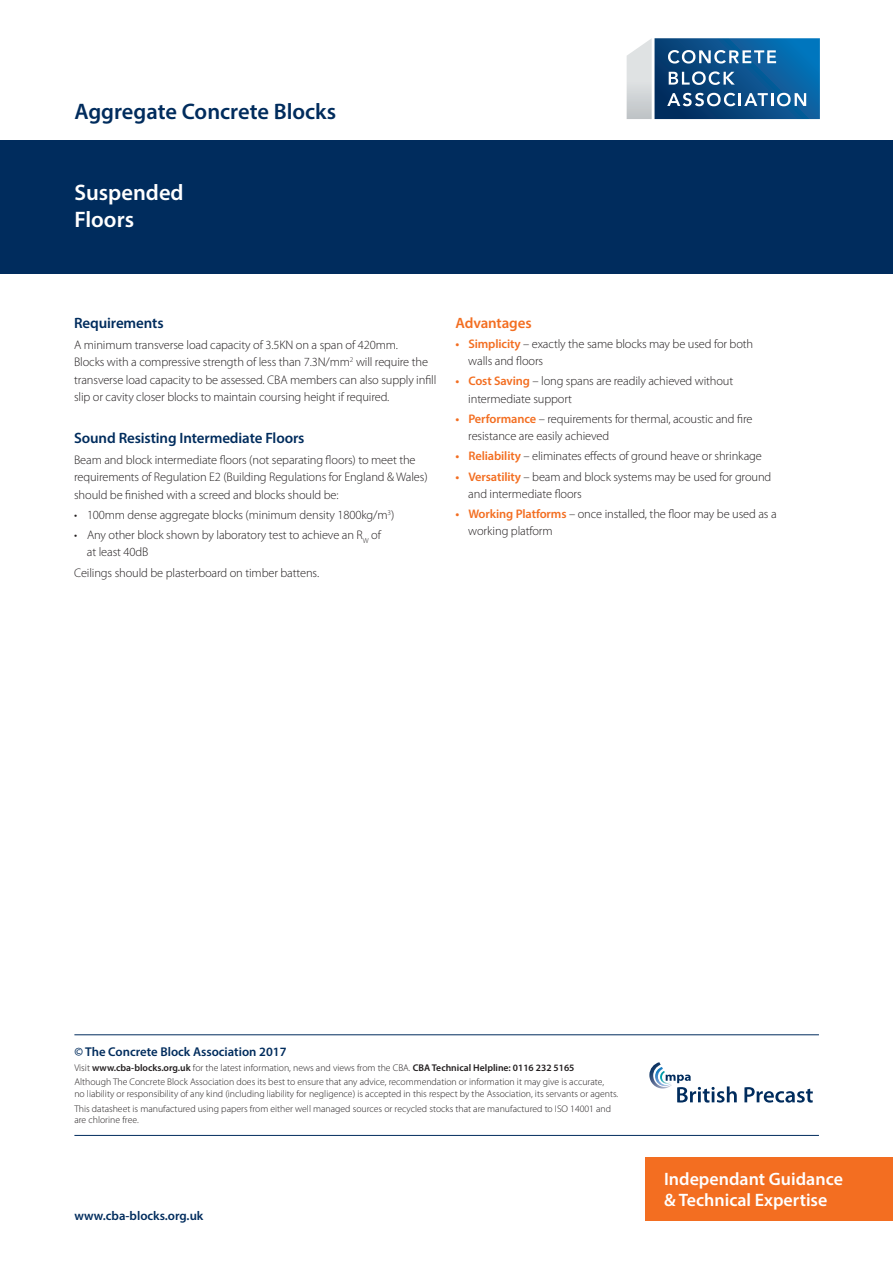
<style>
.page{position:relative;width:893px;height:1263px;background:#fff}
.page>*{position:absolute;margin:0;border:0;box-sizing:border-box;transform-origin:0 0}
.t1{font:600 22.5px "Myriad Pro";color:#002c5d}
.t2{font:600 22.5px/27px "Myriad Pro";color:#fff}
.t3{font:600 18px/21.6px "Myriad Pro";color:#fff}
.t4{font:600 15px "Myriad Pro";letter-spacing:-.01em;color:#002c5d}
.t5{font:600 15px "Myriad Pro";letter-spacing:-.01em;color:#f36e21}
.t6{font:600 12.75px "Myriad Pro";color:#002c5d}
.t7{font:300 12.45px/20.2px "Myriad Pro";letter-spacing:-.01em;color:#231f20}
.t8{font:600 12.45px "Myriad Pro";color:#f36e21}
.t9{font:300 9.75px/14.7px "Myriad Pro";color:#231f20}
.t10{font:300 7.2px "Myriad Pro";color:#231f20}
.s1{font-weight:600;color:#f36e21}
.s2{font-weight:600}
</style>
<div class="page">
<div style="left:0;top:140px;width:893px;height:133px;background:#002c5d"></div>
<div style="left:645px;top:1157px;width:248px;height:63px;background:#f36e21"></div>
<svg style="left:627px;top:38px;width:193px;height:81px;background:#3f76a3"></svg>
<hr style="left:74px;top:1034px;width:745px;height:1px;background:#002c5d">
<hr style="left:74px;top:1135px;width:745px;height:1px;background:#002c5d">
<svg style="left:649px;top:1062px;width:88px;height:40px"></svg>
<svg style="left:744px;top:1087px;width:69px;height:15px"></svg>
<h1 class="t1" style="left:74px;top:97px;width:263px">Aggregate Concrete Blocks</h1>
<h1 class="t2" style="left:74px;top:178px;width:111px">Suspended<br>Floors</h1>
<p class="t4" style="left:74px;top:313px;width:91px">Requirements</p>
<p class="t7" style="left:74px;top:335px;width:325px">A minimum transverse load capacity of 3.5KN on a span of 420mm.</p>
<p class="t10" style="left:350px;top:356px;width:5px">2</p>
<p class="t7" style="left:74px;top:352px;width:277px">Blocks with a compressive strength of less than 7.3N/mm</p>
<p class="t7" style="left:74px;top:354px;width:364px;line-height:17.2px;text-indent:282px">will require the transverse load capacity to be assessed. CBA members can also supply infill slip or cavity closer blocks to maintain coursing height if required.</p>
<p class="t4" style="left:74px;top:428px;width:232px">Sound Resisting Intermediate Floors</p>
<p class="t7" style="left:74px;top:452px;width:355px;line-height:17.2px">Beam and block intermediate floors (not separating floors) to meet the requirements of Regulation 2E (Building Regulations for England &amp; Wales( should be finished with a screed and blocks should be:</p>
<p class="t10" style="left:388px;top:508px;width:5px">3</p>
<p class="t7" style="left:87px;top:505px;width:309px">100mm dense aggregate blocks (minimum density 1800kg m/ (</p>
<p class="t7" style="left:74px;top:505px;width:5px">•</p>
<p class="t5" style="left:456px;top:313px;width:78px">Advantages</p>
<p class="t7" style="left:468px;top:334px;width:286px"><span class="s1">Simplicity</span> – exactly the same blocks may be used for both</p>
<p class="t8" style="left:456px;top:336px;width:5px">•</p>
<p class="t8" style="left:456px;top:373px;width:5px">•</p>
<p class="t8" style="left:456px;top:411px;width:5px">•</p>
<p class="t8" style="left:456px;top:448px;width:5px">•</p>
<p class="t8" style="left:456px;top:468px;width:5px">•</p>
<p class="t8" style="left:456px;top:506px;width:5px">•</p>
<p class="t7" style="left:468px;top:351px;width:266px">walls and floors<br><span class="s1">Cost Saving</span> – long spans are readily achieved without</p>
<p class="t7" style="left:468px;top:389px;width:286px">intermediate support<br><span class="s1">Performance</span> – requirements for thermal, acoustic and fire</p>
<p class="t7" style="left:468px;top:426px;width:295px">resistance are easily achieved<br><span class="s1">Reliability</span> – eliminates effects of ground heave or shrinkage</p>
<p class="t7" style="left:468px;top:467px;width:304px"><span class="s1">Versatility</span> – beam and block systems may be used for ground</p>
<p class="t7" style="left:468px;top:484px;width:310px">and intermediate floors<br><span class="s1">Working Platforms</span> – once installed, the floor may be used as a</p>
<p class="t7" style="left:87px;top:525px;width:295px">Any other block shown by laboratory test to achieve an R<sub>W</sub> of</p>
<p class="t7" style="left:74px;top:525px;width:5px">•</p>
<p class="t7" style="left:74px;top:542px;width:247px;text-indent:13px">at least 40dB<br>Ceilings should be plasterboard on timber battens.</p>
<p class="t7" style="left:468px;top:521px;width:86px">working platform</p>
<p class="t6" style="left:74px;top:1043px;width:214px">© The Concrete Block Association 2017</p>
<p class="t9" style="left:74px;top:1060px;width:531px">Visit <span class="s2">www.cba-blocks.org.uk</span> for the latest information, news and views from the CBA. <span class="s2">CBA Technical Helpline: 0116 232 5165<br></span>Although The Concrete Block Association does its best to ensure that any advice, recommendation or information it may give is accurate,</p>
<p class="t9" style="left:74px;top:1086px;width:545px">no liability or responsibility of any kind (including liability for negligence) is accepted in this respect by the Association, its servants or agents.<br>This datasheet is manufactured using papers from either well managed sources or recycled stocks that are manufactured to ISO 14001 and</p>
<p class="t9" style="left:74px;top:1113px;width:66px">are chlorine free.</p>
<p class="t6" style="left:74px;top:1207px;width:130px">www.cba-blocks.org.uk</p>
<h2 class="t3" style="left:664px;top:1167px;width:180px">Independant Guidance &amp; Technical Expertise</h2>
</div>
